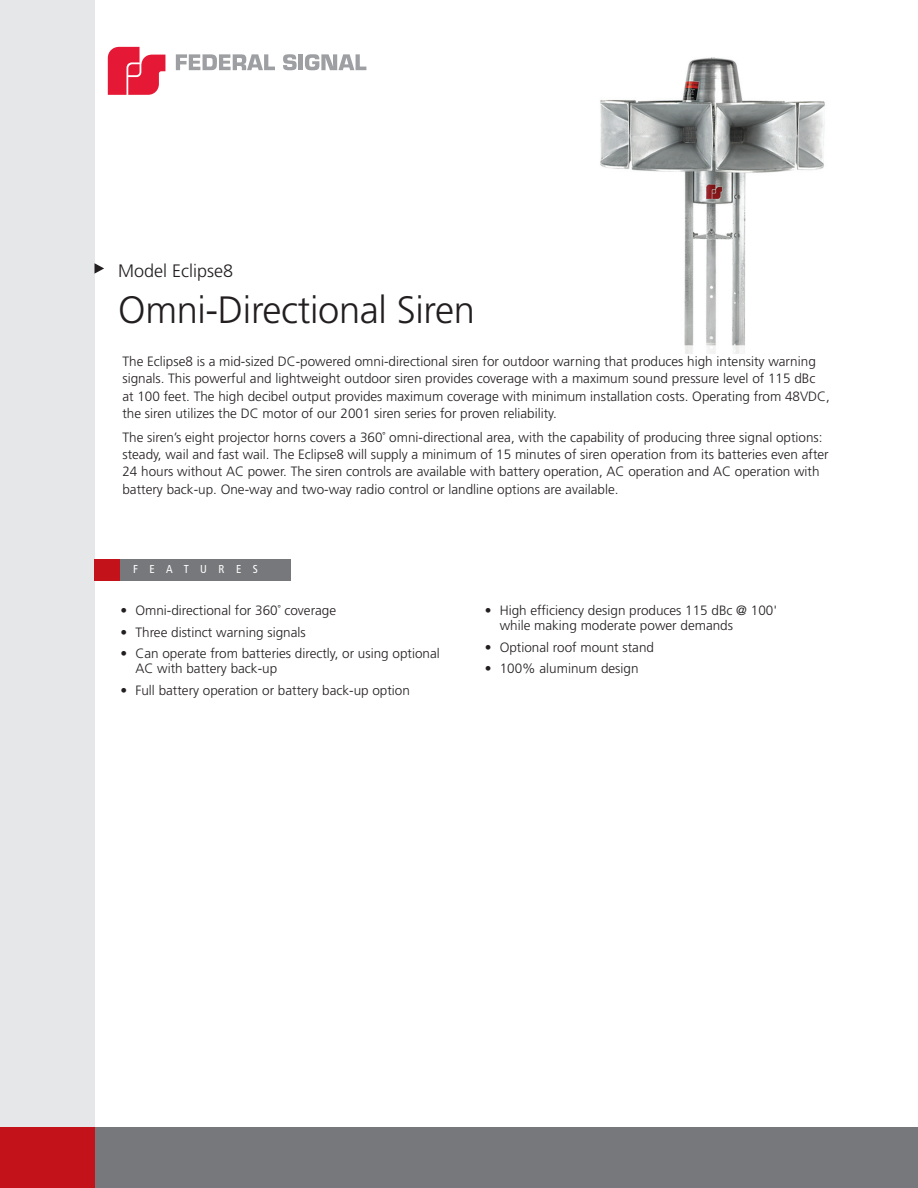
<style>
.page{position:relative;width:918px;height:1188px;background:#fff}
.page>*{position:absolute;margin:0;border:0;box-sizing:border-box;transform-origin:0 0}
.t1{font:300 38.1px "Frutiger LT Std";letter-spacing:-.01em;color:#231f20}
.t2{font:300 18px "Frutiger LT Std";color:#231f20}
.t3{font:300 13.5px/17.2px "Frutiger LT Std";color:#231f20}
.t4{font:condensed 11.55px "Frutiger LT Std";letter-spacing:1em;color:#fff}
</style>
<div class="page">
<div style="left:93px;top:1127px;width:825px;height:61px;background:#76787b"></div>
<div style="left:0;top:0;width:94px;height:1188px;background:#e6e7e9"></div>
<div style="left:0;top:1127px;width:94px;height:61px;background:#c4121a"></div>
<svg style="left:176px;top:54px;width:99px;height:16px"></svg>
<svg style="left:283px;top:54px;width:14px;height:16px"></svg>
<hr style="left:299px;top:54px;width:4px;height:16px;background:#9d9fa2">
<svg style="left:305px;top:54px;width:61px;height:16px"></svg>
<svg style="left:108px;top:47px;width:57px;height:48px"></svg>
<svg style="left:94px;top:263px;width:10px;height:11px"></svg>
<img style="left:600px;top:57px;width:225px;height:297px">
<div style="left:119px;top:559px;width:172px;height:22px;background:#76787b"></div>
<div style="left:94px;top:559px;width:26px;height:22px;background:#c4121a"></div>
<h2 class="t2" style="left:118px;top:260px;width:117px">Model Eclipse8</h2>
<h1 class="t1" style="left:118px;top:288px;width:358px">Omni-Directional Siren</h1>
<p class="t3" style="left:122px;top:353px;width:709px">The Eclipse8 is a mid-sized DC-powered omni-directional siren for outdoor warning that produces high intensity warning signals. This powerful and lightweight outdoor siren provides coverage with a maximum sound pressure level of 115 dBc<br>at 100 feet. The high decibel output provides maximum coverage with minimum installation costs. Operating from 48VDC, the siren utilizes the DC motor of our 2001 siren series for proven reliability.</p>
<p class="t3" style="left:122px;top:429px;width:708px">The siren’s eight projector horns covers a 360˚ omni-directional area, with the capability of producing three signal options: steady, wail and fast wail. The Eclipse8 will supply a minimum of 15 minutes of siren operation from its batteries even after 24 hours without AC power. The siren controls are available with battery operation, AC operation and AC operation with battery back-up. One-way and two-way radio control or landline options are available.</p>
<p class="t4" style="left:133px;top:562px;width:126px">FEATURES</p>
<p class="t3" style="left:120px;top:602px;width:217px">• Omni-directional for 360˚ coverage</p>
<p class="t3" style="left:120px;top:624px;width:187px">• Three distinct warning signals</p>
<p class="t3" style="left:135px;top:646px;width:306px;line-height:15px;text-indent:-15px">• Can operate from batteries directly, or using optional<br>AC with battery back-up</p>
<p class="t3" style="left:120px;top:682px;width:291px">• Full battery operation or battery back-up option</p>
<p class="t3" style="left:500px;top:603px;width:279px;line-height:15px;text-indent:-15px">• High efficiency design produces 115 dBc @ 100' while making moderate power demands</p>
<p class="t3" style="left:485px;top:639px;width:171px">• Optional roof mount stand</p>
<p class="t3" style="left:485px;top:660px;width:155px">• 100% aluminum design</p>
</div>
